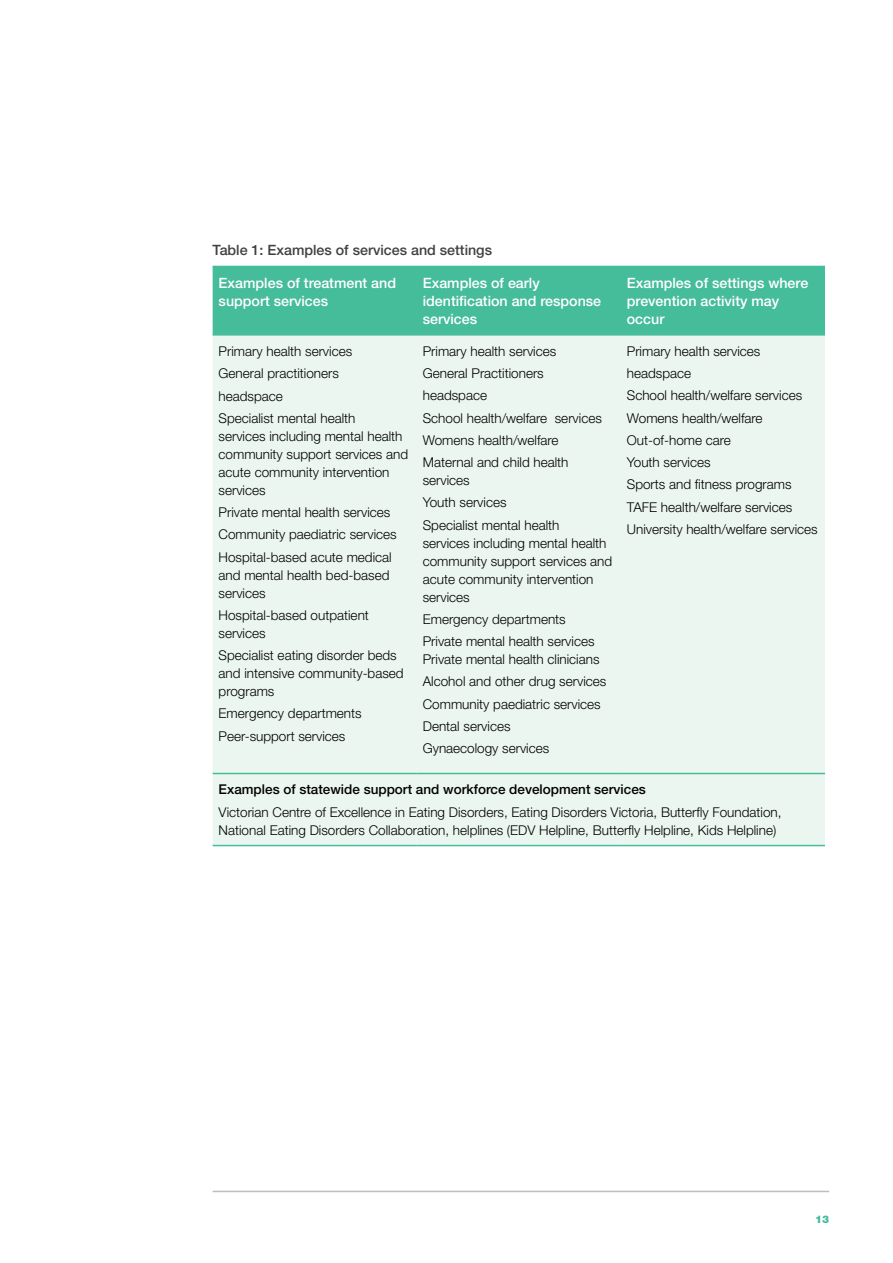
<style>
.page{position:relative;width:893px;height:1263px;background:#fff}
.page>*{position:absolute;margin:0;border:0;box-sizing:border-box;transform-origin:0 0}
.t1{font:500 14.25px/18px "Helvetica Neue LT";color:#fff}
.t2{font:500 14.25px "Helvetica Neue LT";color:#414042}
.t3{font:300 13.5px/22.2px "Helvetica Neue LT";color:#000}
.t4{font:500 13.5px "Helvetica Neue LT";color:#000}
.t5{font:900 10.5px "Helvetica Neue LT";color:#45bc9a}
</style>
<div class="page">
<hr style="left:213px;top:1191px;width:616px;height:1px;background:#bcbec0">
<div style="left:213px;top:267px;width:612px;height:67px;background:#45bc9a"></div>
<div style="left:213px;top:336px;width:612px;height:509px;background:#ebf6f1"></div>
<hr style="left:213px;top:266px;width:204px;height:1px;background:#45bc9a">
<hr style="left:417px;top:266px;width:204px;height:1px;background:#45bc9a">
<hr style="left:621px;top:266px;width:204px;height:1px;background:#45bc9a">
<hr style="left:213px;top:334px;width:204px;height:2px;background:#45bc9a">
<hr style="left:417px;top:334px;width:204px;height:2px;background:#45bc9a">
<hr style="left:621px;top:334px;width:204px;height:2px;background:#45bc9a">
<hr style="left:213px;top:773px;width:204px;height:1px;background:#45bc9a">
<hr style="left:417px;top:773px;width:204px;height:1px;background:#45bc9a">
<hr style="left:621px;top:773px;width:204px;height:1px;background:#45bc9a">
<hr style="left:213px;top:845px;width:204px;height:1px;background:#45bc9a">
<hr style="left:417px;top:845px;width:204px;height:1px;background:#45bc9a">
<hr style="left:621px;top:845px;width:204px;height:1px;background:#45bc9a">
<p class="t2" style="left:213px;top:242px;width:281px">Table 1: Examples of services and settings</p>
<p class="t1" style="left:219px;top:274px;width:179px">Examples of treatment and support services</p>
<p class="t1" style="left:423px;top:274px;width:180px">Examples of early identification and response services</p>
<p class="t1" style="left:627px;top:274px;width:183px">Examples of settings where prevention activity may occur</p>
<p class="t3" style="left:219px;top:340px;width:138px">Primary health services<br>General practitioners headspace<br>Specialist mental health</p>
<p class="t3" style="left:219px;top:427px;width:191px;line-height:18px">services including mental health community support services and acute community intervention services</p>
<p class="t3" style="left:219px;top:501px;width:180px">Private mental health services<br>Community paediatric services<br>Hospital-based acute medical</p>
<p class="t3" style="left:219px;top:565px;width:172px;line-height:18px">and mental health bed-based services</p>
<p class="t3" style="left:219px;top:606px;width:152px;line-height:18px">Hospital-based outpatient services</p>
<p class="t3" style="left:219px;top:646px;width:187px;line-height:18px">Specialist eating disorder beds and intensive community-based programs</p>
<p class="t3" style="left:219px;top:702px;width:145px">Emergency departments<br>Peer-support services</p>
<p class="t3" style="left:627px;top:340px;width:192px">Primary health services headspace<br>School health/welfare services<br>Womens health/welfare<br>Out-of-home care<br>Youth services<br>Sports and fitness programs<br>TAFE health/welfare services<br>University health/welfare services</p>
<p class="t3" style="left:423px;top:340px;width:181px">Primary health services<br>General Practitioners headspace<br>School health/welfare services<br>Womens health/welfare<br>Maternal and child health</p>
<p class="t3" style="left:423px;top:469px;width:138px">services<br>Youth services<br>Specialist mental health</p>
<p class="t3" style="left:423px;top:534px;width:191px;line-height:18px">services including mental health community support services and acute community intervention services</p>
<p class="t3" style="left:423px;top:608px;width:173px">Emergency departments<br>Private mental health services</p>
<p class="t3" style="left:423px;top:648px;width:185px">Private mental health clinicians<br>Alcohol and other drug services<br>Community paediatric services<br>Dental services<br>Gynaecology services</p>
<p class="t4" style="left:219px;top:782px;width:429px">Examples of statewide support and workforce development services</p>
<p class="t3" style="left:219px;top:803px;width:564px;line-height:18px">Victorian Centre of Excellence in Eating Disorders, Eating Disorders Victoria, Butterfly Foundation,<br>National Eating Disorders Collaboration, helplines (EDV Helpline, Butterfly Helpline, Kids Helpline)</p>
<p class="t5" style="left:815px;top:1212px;width:16px">13</p>
</div>
